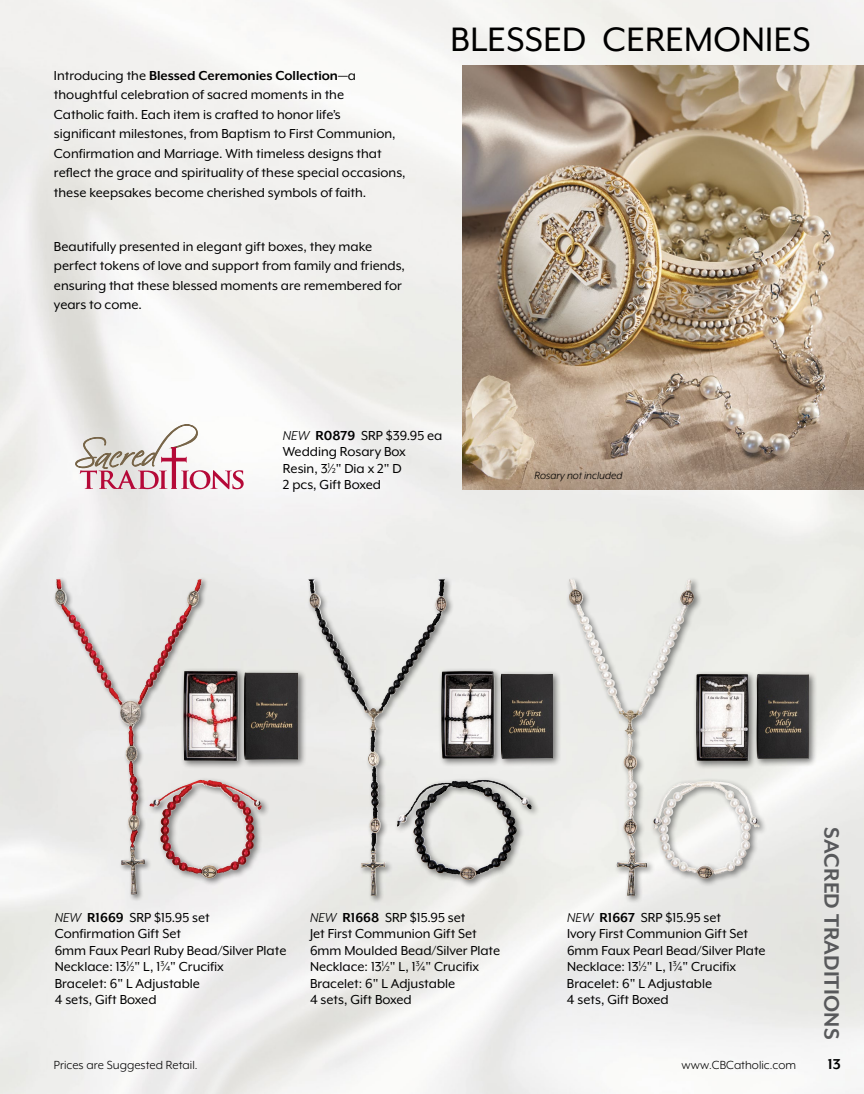
<style>
.page{position:relative;width:864px;height:1094px;background:#fff}
.page>*{position:absolute;margin:0;border:0;box-sizing:border-box;transform-origin:0 0}
.t1{font:39px "Mr Eaves XL Mod OT";letter-spacing:.01em;color:#000}
.t2{font:700 24px "Mr Eaves XL Mod OT";color:#58595b}
.t3{font:700 16.5px "Mr Eaves XL Mod OT";color:#000}
.t4{font:15px/16.5px "Mr Eaves XL Mod OT";color:#000}
.t5{font:13.5px "Mr Eaves XL Mod OT";color:#000}
.t6{font:italic 12px "Mr Eaves XL Mod OT";color:#000}
.s1{font-weight:700}
.s2{font-style:italic}
.s3{font-size:8.25px}
</style>
<div class="page">
<img style="left:0;top:0;width:864px;height:1094px">
<img style="left:0;top:0;width:1px;height:896px">
<svg style="left:75px;top:424px;width:169px;height:65px"></svg>
<img style="left:462px;top:66px;width:402px;height:423px">
<div style="left:52px;top:577px;width:157px;height:325px;background:#000;opacity:.5"></div>
<img style="left:56px;top:579px;width:143px;height:124px">
<div style="left:146px;top:776px;width:124px;height:111px;background:#000;opacity:.5"></div>
<img style="left:149px;top:780px;width:74px;height:98px">
<div style="left:180px;top:668px;width:127px;height:101px;background:#000;opacity:.5"></div>
<img style="left:183px;top:671px;width:115px;height:90px">
<div style="left:306px;top:576px;width:148px;height:328px;background:#000;opacity:.5"></div>
<img style="left:333px;top:579px;width:107px;height:131px">
<div style="left:394px;top:776px;width:146px;height:112px;background:#000;opacity:.5"></div>
<img style="left:397px;top:779px;width:87px;height:101px">
<div style="left:438px;top:668px;width:124px;height:99px;background:#000;opacity:.5"></div>
<img style="left:441px;top:671px;width:112px;height:87px">
<div style="left:566px;top:576px;width:137px;height:328px;background:#000;opacity:.5"></div>
<img style="left:569px;top:579px;width:119px;height:134px">
<div style="left:650px;top:777px;width:118px;height:110px;background:#000;opacity:.5"></div>
<img style="left:653px;top:780px;width:98px;height:99px">
<div style="left:693px;top:671px;width:125px;height:98px;background:#000;opacity:.5"></div>
<img style="left:696px;top:674px;width:113px;height:87px">
<p class="t4" style="left:54px;top:65px;width:353px;line-height:19.5px">Introducing the <span class="s1">Blessed Ceremonies Collection</span>—a thoughtful celebration of sacred moments in the<br>Catholic faith. Each item is crafted to honor life’s significant milestones, from Baptism to First Communion, Confirmation and Marriage. With timeless designs that reflect the grace and spirituality of these special occasions, these keepsakes become cherished symbols of faith.</p>
<p class="t4" style="left:54px;top:236px;width:353px;line-height:19.5px">Beautifully presented in elegant gift boxes, they make perfect tokens of love and support from family and friends, ensuring that these blessed moments are remembered for years to come.</p>
<h1 class="t1" style="left:451px;top:18px;width:361px">BLESSED CEREMONIES</h1>
<p class="t4" style="left:283px;top:427px;width:161px"><span class="s2">NEW</span> <span class="s1">R0879</span> SRP $39.95 ea<br>Wedding Rosary Box<br>Resin, 3<sup>1</sup>⁄<span class="s3">2</span>" Dia x 2" D<br>2 pcs, Gift Boxed</p>
<p class="t6" style="left:535px;top:468px;width:89px">Rosary not included</p>
<p class="t4" style="left:55px;top:909px;width:233px"><span class="s2">NEW</span> <span class="s1">R1669</span> SRP $15.95 set<br>Confirmation Gift Set<br>6mm Faux Pearl Ruby Bead/Silver Plate<br>Necklace: 13<sup>1</sup>⁄<span class="s3">2</span>" L, 1<sup>3</sup>⁄<span class="s3">4</span>" Crucifix<br>Bracelet: 6" L Adjustable<br>4 sets, Gift Boxed</p>
<p class="t4" style="left:567px;top:909px;width:200px"><span class="s2">NEW</span> <span class="s1">R1667</span> SRP $15.95 set<br>Ivory First Communion Gift Set<br>6mm Faux Pearl Bead/Silver Plate<br>Necklace: 13<sup>1</sup>⁄<span class="s3">2</span>" L, 1<sup>3</sup>⁄<span class="s3">4</span>" Crucifix<br>Bracelet: 6" L Adjustable<br>4 sets, Gift Boxed</p>
<p class="t4" style="left:310px;top:909px;width:192px"><span class="s2">NEW</span> <span class="s1">R1668</span> SRP $15.95 set<br>Jet First Communion Gift Set<br>6mm Moulded Bead/Silver Plate<br>Necklace: 13<sup>1</sup>⁄<span class="s3">2</span>" L, 1<sup>3</sup>⁄<span class="s3">4</span>" Crucifix<br>Bracelet: 6" L Adjustable<br>4 sets, Gift Boxed</p>
<h2 class="t2" style="left:845px;top:827px;width:214px;rotate:90deg">SACRED TRADITIONS</h2>
<p class="t5" style="left:54px;top:1057px;width:145px">Prices are Suggested Retail.</p>
<p class="t5" style="left:682px;top:1057px;width:116px">www.CBCatholic.com</p>
<p class="t3" style="left:828px;top:1055px;width:14px">13</p>
</div>
